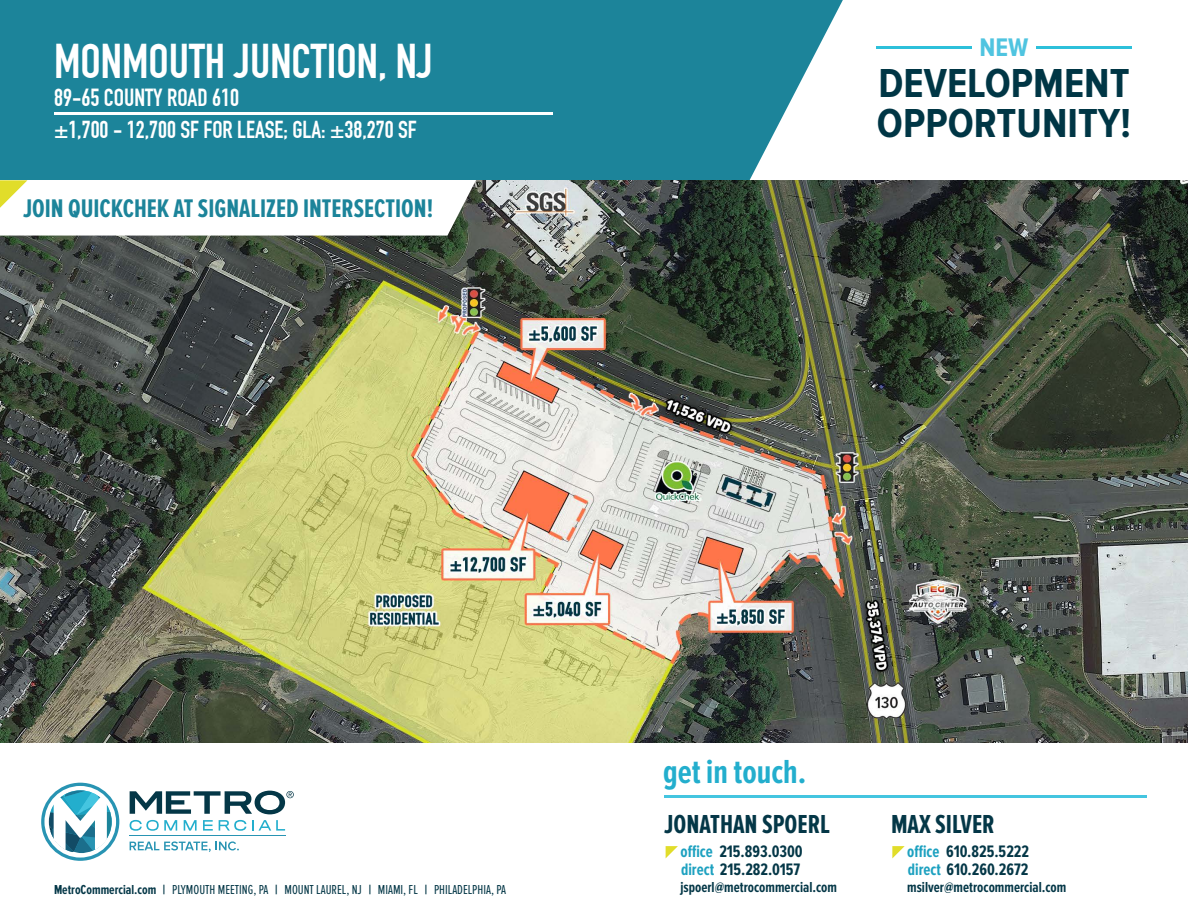
<style>
.page{position:relative;width:1188px;height:918px;background:#fff}
.page>*{position:absolute;margin:0;border:0;box-sizing:border-box;transform-origin:0 0}
.t1{font:47.7px "DIN Engschrift";color:#fff}
.t2{font:700 42px/39.6px "Proxima Nova Cond";color:#003645}
.t3{font:700 34.65px "Proxima Nova Ex Cn";color:#23aecd}
.t4{font:700 27px "Proxima Nova Ex Cn";color:#043747}
.t5{font:700 26.4px "Proxima Nova Ex Cn";color:#1c849a}
.t6{font:700 26.4px "Proxima Nova Cond";color:#4fc4e0}
.t7{font:24.15px "DIN Engschrift";color:#fff}
.t8{font:24px "DIN Engschrift";color:#fff}
.t9{font:700 17.25px/18px "Proxima Nova Ex Cn";color:#043747}
.t10{font:700 15px "Proxima Nova Ex Cn";color:#043747}
.t11{font:13.5px "Proxima Nova Ex Cn";color:#043747}
.s1{font-weight:700}
.s2{color:#1da1c0}
</style>
<div class="page">
<img style="left:0;top:180px;width:1188px;height:562px">
<div style="left:0;top:0;width:1188px;height:180px;background:#1c849a"></div>
<svg style="left:750px;top:0;width:438px;height:180px;background:#e6f1f4"></svg>
<hr style="left:54px;top:112px;width:498px;height:2px;background:#fff">
<hr style="left:665px;top:795px;width:482px;height:3px;background:#44c5e0">
<svg style="left:41px;top:783px;width:78px;height:78px"></svg>
<hr style="left:130px;top:835px;width:156px;height:1px;background:#2894b3">
<svg style="left:130px;top:820px;width:47px;height:11px"></svg>
<svg style="left:184px;top:820px;width:13px;height:11px"></svg>
<svg style="left:203px;top:820px;width:10px;height:11px"></svg>
<svg style="left:219px;top:820px;width:27px;height:11px"></svg>
<svg style="left:252px;top:820px;width:33px;height:11px"></svg>
<svg style="left:130px;top:841px;width:109px;height:11px"></svg>
<svg style="left:130px;top:791px;width:164px;height:23px"></svg>
<svg style="left:666px;top:846px;width:12px;height:12px"></svg>
<svg style="left:0;top:180px;width:476px;height:56px"></svg>
<svg style="left:892px;top:846px;width:13px;height:12px"></svg>
<hr style="left:877px;top:46px;width:95px;height:3px;background:#2dc0da">
<hr style="left:1036px;top:46px;width:96px;height:3px;background:#2dc0da">
<h1 class="t1" style="left:54px;top:33px;width:380px">MONMOUTH JUNCTION, NJ</h1>
<h3 class="t7" style="left:54px;top:84px;width:187px">89-65 COUNTY ROAD 610</h3>
<h3 class="t8" style="left:54px;top:116px;width:364px">±1,700 - 12,700 SF FOR LEASE; GLA: ±38,270 SF</h3>
<h3 class="t5" style="left:23px;top:193px;width:412px">JOIN QUICKCHEK AT SIGNALIZED INTERSECTION!</h3>
<h3 class="t6" style="left:980px;top:33px;width:50px">NEW</h3>
<h2 class="t2" style="left:877px;top:65px;width:256px">DEVELOPMENT<br>OPPORTUNITY!</h2>
<p class="t11" style="left:54px;top:882px;width:454px"><span class="s1">MetroCommercial.com |</span> PLYMOUTH MEETING, PA <span class="s1">|</span> MOUNT LAUREL, NJ <span class="s1">|</span> MIAMI, FL <span class="s1">|</span> PHILADELPHIA, PA</p>
<h3 class="t3" style="left:663px;top:752px;width:145px">get in touch.</h3>
<h3 class="t4" style="left:664px;top:809px;width:167px">JONATHAN SPOERL</h3>
<p class="t9" style="left:681px;top:843px;width:124px"><span class="s2">office</span> 215.893.0300 <span class="s2">direct</span> 215.282.0157</p>
<p class="t10" style="left:681px;top:879px;width:158px">jspoerl@metrocommercial.com</p>
<h3 class="t4" style="left:891px;top:809px;width:105px">MAX SILVER</h3>
<p class="t9" style="left:907px;top:843px;width:123px"><span class="s2">office</span> 610.825.5222 <span class="s2">direct</span> 610.260.2672</p>
<p class="t10" style="left:907px;top:879px;width:161px">msilver@metrocommercial.com</p>
</div>
